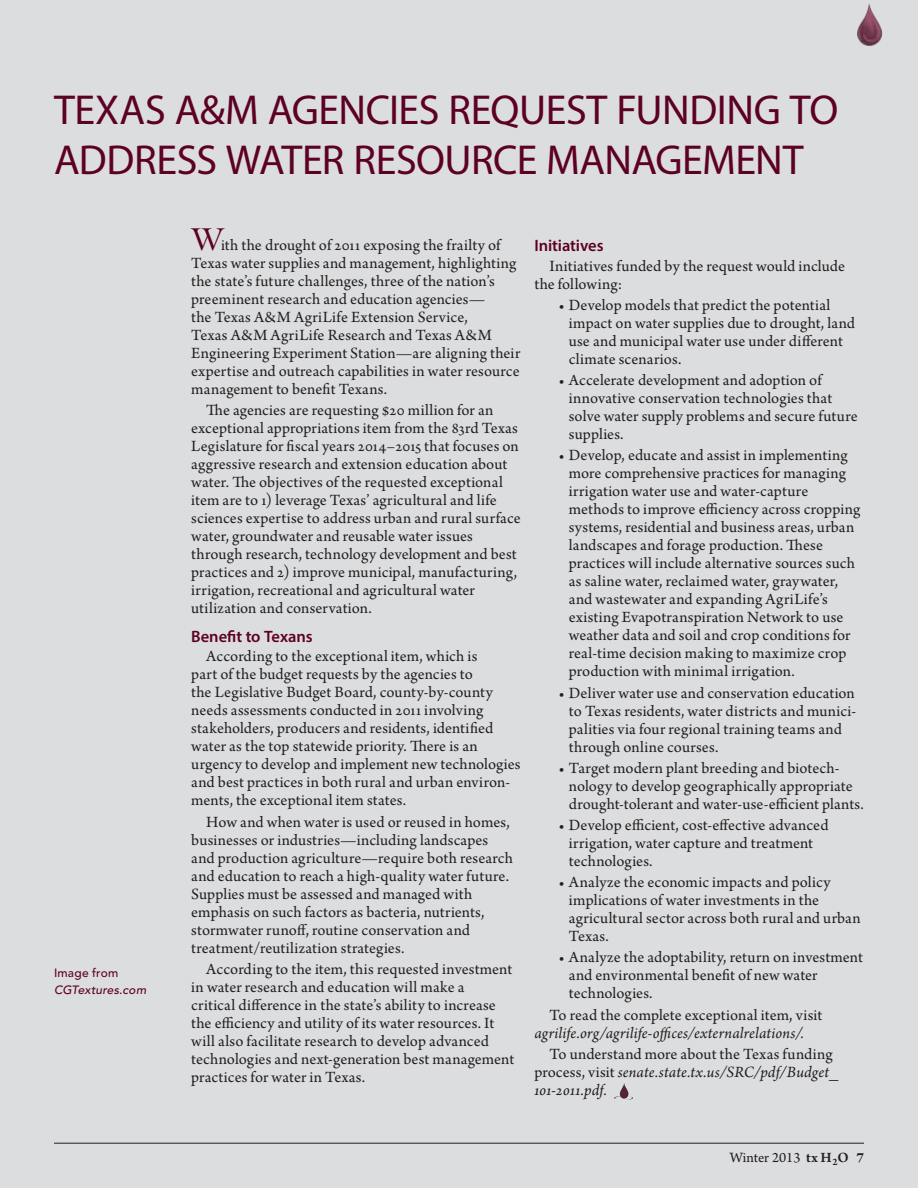
<style>
.page{position:relative;width:918px;height:1188px;background:#fff}
.page>*{position:absolute;margin:0;border:0;box-sizing:border-box;transform-origin:0 0}
.t1{font:42px/50.4px "Myriad Pro";letter-spacing:-.01em;color:#5d0025}
.t2{font:16.5px/18px "Arno Pro";letter-spacing:.01em;color:#231f20}
.t3{font:italic 16.5px "Arno Pro";letter-spacing:.01em;color:#231f20}
.t4{font:600 16.5px "Myriad Pro";letter-spacing:-.005em;color:#5d0025}
.t5{font:15px "Arno Pro";letter-spacing:-.005em;color:#231f20}
.t6{font:italic 500 12px "Avenir";letter-spacing:.01em;color:#5d0025}
.t7{font:500 12px "Avenir";letter-spacing:.015em;color:#5d0025}
.s1{font-family:"Cochin";font-size:33px;color:#5d0025}
.s2{font-style:italic}
.s3{font-weight:600}
.s4{font-weight:700}
</style>
<div class="page">
<hr style="left:54px;top:1143px;width:810px;height:1px;background:#231f20">
<img style="left:856px;top:2px;width:27px;height:45px">
<svg style="left:614px;top:1083px;width:19px;height:17px"></svg>
<h1 class="t1" style="left:54px;top:84px;width:786px">TEXAS A&amp;M AGENCIES REQUEST FUNDING TO<br>ADDRESS WATER RESOURCE MANAGEMENT</h1>
<p class="t7" style="left:54px;top:966px;width:66px">Image from</p>
<p class="t6" style="left:54px;top:983px;width:94px">CGTextures.com</p>
<p class="t2" style="left:191px;top:237px;width:331px"><span class="s1">W</span>ith the drought of 2011 exposing the frailty of Texas water supplies and management, highlighting the state’s future challenges, three of the nation’s preeminent research and education agencies—<br>the Texas A&amp;M AgriLife Extension Service,<br>Texas A&amp;M AgriLife Research and Texas A&amp;M Engineering Experiment Station—are aligning their expertise and outreach capabilities in water resource management to benefit Texans.</p>
<p class="t2" style="left:191px;top:402px;width:331px;text-indent:15px">The agencies are requesting $20 million for an exceptional appropriations item from the 83rd Texas Legislature for fiscal years 2014–2015 that focuses on aggressive research and extension education about water. The objectives of the requested exceptional item are to 1) leverage Texas’ agricultural and life sciences expertise to address urban and rural surface water, groundwater and reusable water issues through research, technology development and best practices and 2) improve municipal, manufacturing, irrigation, recreational and agricultural water utilization and conservation.</p>
<p class="t4" style="left:191px;top:626px;width:123px">Benefit to Texans</p>
<p class="t2" style="left:191px;top:648px;width:331px;text-indent:15px">According to the exceptional item, which is<br>part of the budget requests by the agencies to<br>the Legislative Budget Board, county-by-county needs assessments conducted in 2011 involving stakeholders, producers and residents, identified water as the top statewide priority. There is an urgency to develop and implement new technologies and best practices in both rural and urban environ&shy;ments, the exceptional item states.</p>
<p class="t2" style="left:191px;top:814px;width:323px;text-indent:15px">How and when water is used or reused in homes, businesses or industries—including landscapes and production agriculture—require both research and education to reach a high-quality water future.<br>Supplies must be assessed and managed with emphasis on such factors as bacteria, nutrients, stormwater runoff, routine conservation and treatment/reutilization strategies.</p>
<p class="t2" style="left:191px;top:961px;width:325px;text-indent:15px">According to the item, this requested investment in water research and education will make a<br>critical difference in the state’s ability to increase the efficiency and utility of its water resources. It will also facilitate research to develop advanced technologies and next-generation best management practices for water in Texas.</p>
<p class="t4" style="left:534px;top:235px;width:71px">Initiatives</p>
<p class="t2" style="left:534px;top:257px;width:312px;text-indent:15px">Initiatives funded by the request would include the following:</p>
<p class="t2" style="left:569px;top:297px;width:288px;text-indent:-10px">• Develop models that predict the potential impact on water supplies due to drought, land use and municipal water use under different climate scenarios.</p>
<p class="t2" style="left:569px;top:372px;width:290px;text-indent:-10px">• Accelerate development and adoption of innovative conservation technologies that solve water supply problems and secure future supplies.</p>
<p class="t2" style="left:569px;top:447px;width:293px;text-indent:-10px">• Develop, educate and assist in implementing more comprehensive practices for managing irrigation water use and water-capture methods to improve efficiency across cropping systems, residential and business areas, urban landscapes and forage production. These practices will include alternative sources such as saline water, reclaimed water, graywater, and wastewater and expanding AgriLife’s existing Evapotranspiration Network to use weather data and soil and crop conditions for real-time decision making to maximize crop production with minimal irrigation.</p>
<p class="t2" style="left:569px;top:684px;width:289px;text-indent:-10px">• Deliver water use and conservation education to Texas residents, water districts and munici&shy;palities via four regional training teams and through online courses.</p>
<p class="t2" style="left:569px;top:760px;width:297px;text-indent:-10px">• Target modern plant breeding and biotech&shy;nology to develop geographically appropriate drought-tolerant and water-use-efficient plants.</p>
<p class="t2" style="left:569px;top:817px;width:261px;text-indent:-10px">• Develop efficient, cost-effective advanced irrigation, water capture and treatment technologies.</p>
<p class="t2" style="left:569px;top:874px;width:293px;text-indent:-10px">• Analyze the economic impacts and policy implications of water investments in the agricultural sector across both rural and urban Texas.</p>
<p class="t2" style="left:569px;top:949px;width:296px;text-indent:-10px">• Analyze the adoptability, return on investment and environmental benefit of new water technologies.</p>
<p class="t2" style="left:549px;top:1007px;width:274px">To read the complete exceptional item, visit</p>
<p class="t3" style="left:534px;top:1023px;width:271px">agrilife.org/agrilife-offices/externalrelations/.</p>
<p class="t2" style="left:534px;top:1046px;width:305px;text-indent:15px">To understand more about the Texas funding process, visit <span class="s2">senate.state.tx.us/SRC/pdf/Budget_<br>101-2011.pdf.</span></p>
<p class="t5" style="left:730px;top:1149px;width:136px">Winter 2013 <span class="s3">tx H</span><sub>2</sub><span class="s3">O</span> <span class="s4">7</span></p>
</div>
